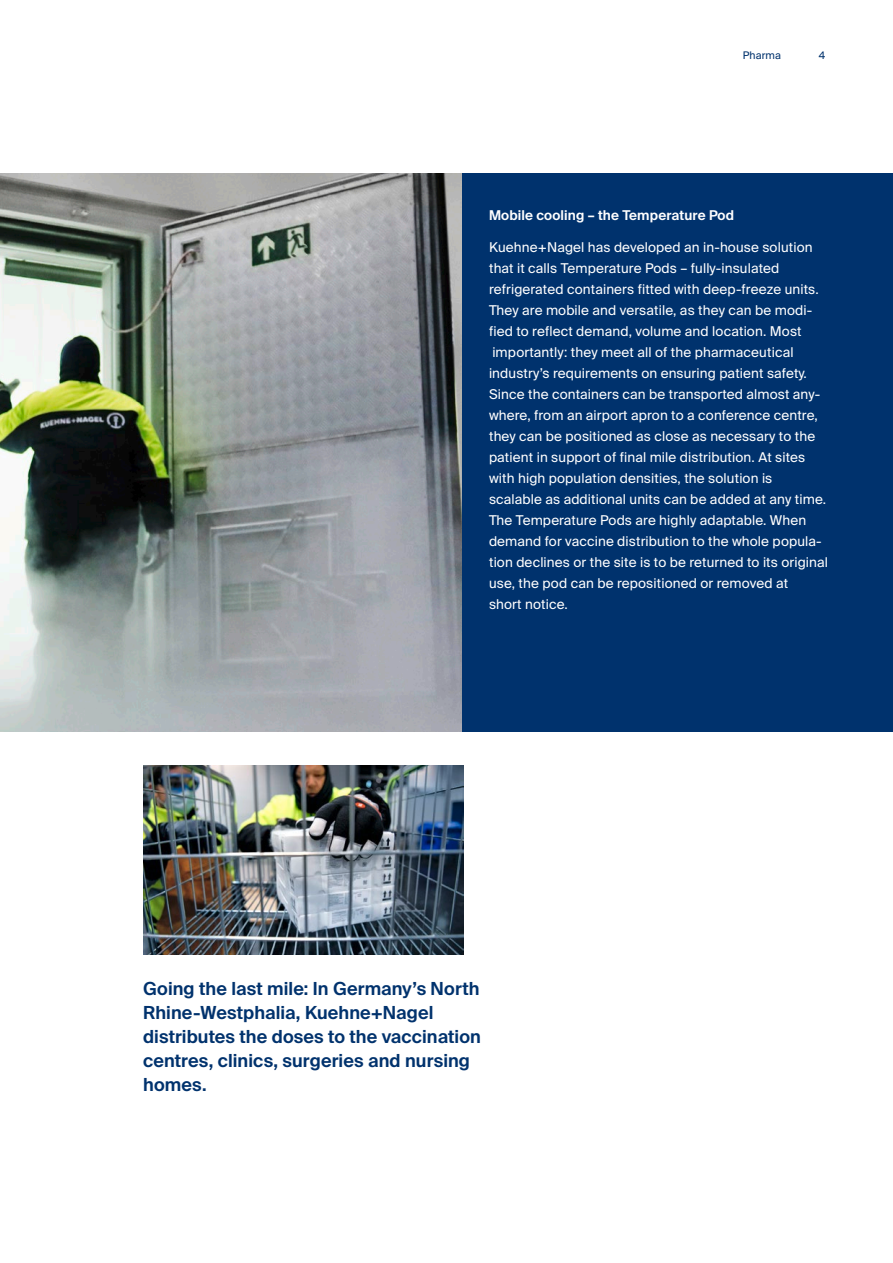
<style>
.page{position:relative;width:893px;height:1263px;background:#fff}
.page>*{position:absolute;margin:0;border:0;box-sizing:border-box;transform-origin:0 0}
.t1{font:600 18px/24px "Suisse Intl";letter-spacing:.005em;color:#00326d}
.t2{font:13.5px/21px "Suisse Intl";letter-spacing:.01em;color:#fff}
.t3{font:600 13.5px "Suisse Intl";letter-spacing:.01em;color:#fff}
.t4{font:10.5px "Suisse Intl";letter-spacing:.01em;color:#00326d}
.t5{font:10.5px "Suisse Intl";color:#00326d}
</style>
<div class="page">
<img style="left:144px;top:766px;width:319px;height:188px">
<img style="left:0;top:173px;width:462px;height:558px">
<div style="left:462px;top:173px;width:431px;height:558px;background:#00326d"></div>
<p class="t4" style="left:743px;top:49px;width:40px">Pharma</p>
<p class="t5" style="left:819px;top:50px;width:8px">4</p>
<p class="t3" style="left:489px;top:208px;width:247px">Mobile cooling – the Temperature Pod</p>
<p class="t2" style="left:489px;top:237px;width:340px">Kuehne+Nagel has developed an in-house solution that it calls Temperature Pods – fully-insulated refrigerated containers fitted with deep-freeze units.<br>They are mobile and versatile, as they can be modi&shy;fied to reflect demand, volume and location. Most importantly: they meet all of the pharmaceutical industry’s requirements on ensuring patient safety.<br>Since the containers can be transported almost any&shy;where, from an airport apron to a conference centre, they can be positioned as close as necessary to the patient in support of final mile distribution. At sites with high population densities, the solution is scalable as additional units can be added at any time.<br>The Temperature Pods are highly adaptable. When demand for vaccine distribution to the whole popula&shy;tion declines or the site is to be returned to its original use, the pod can be repositioned or removed at<br>short notice.</p>
<h1 class="t1" style="left:143px;top:977px;width:339px">Going the last mile: In Germany’s North<br>Rhine-Westphalia, Kuehne+Nagel distributes the doses to the vaccination centres, clinics, surgeries and nursing homes.</h1>
</div>
